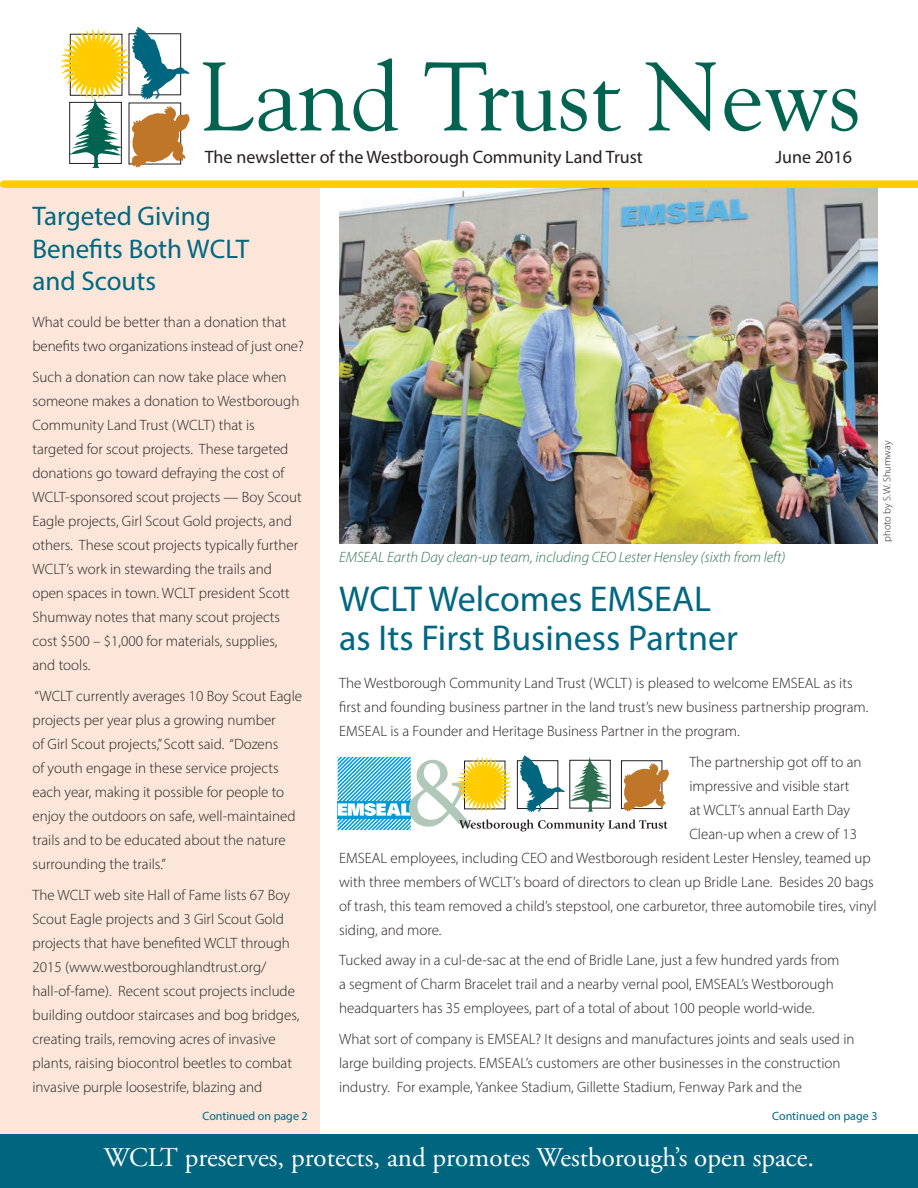
<style>
.page{position:relative;width:918px;height:1188px;background:#fff}
.page>*{position:absolute;margin:0;border:0;box-sizing:border-box;transform-origin:0 0}
.header_24_point{font:36px/39px "Myriad Pro";color:#006680}
.header_18_point{font:27px "Adobe Garamond Pro";color:#fff}
.header_18_point-2{font:27px/32.4px "Myriad Pro";color:#006680}
.t1{font:18px "Myriad";color:#231f20}
.t2{font:18px "Myriad Pro";color:#231f20}
.body_copy{font:300 15px/24px "Myriad Pro";color:#231f20}
.captions{font:italic 300 15px "Myriad Pro";color:#2f6f51}
.Continued_on_page{font:12px "Myriad Pro";color:#006680}
.body_copy-2{font:300 10.5px "Myriad Pro";color:#231f20}
</style>
<div class="page">
<div style="left:0;top:184px;width:320px;height:950px;background:#fbe6d9"></div>
<div style="left:0;top:1134px;width:918px;height:54px;background:#006680"></div>
<img style="left:339px;top:188px;width:539px;height:355px">
<svg style="left:337px;top:755px;width:332px;height:77px"></svg>
<svg style="left:60px;top:27px;width:130px;height:141px"></svg>
<svg style="left:203px;top:58px;width:195px;height:73px"></svg>
<svg style="left:425px;top:62px;width:162px;height:69px"></svg>
<svg style="left:593px;top:81px;width:28px;height:50px"></svg>
<svg style="left:646px;top:62px;width:70px;height:69px"></svg>
<svg style="left:724px;top:89px;width:134px;height:42px"></svg>
<div style="left:4px;top:180px;width:914px;height:8px;background:#fc0"></div>
<p class="t1" style="left:205px;top:148px;width:440px">The newsletter of the Westborough Community Land Trust</p>
<p class="t2" style="left:776px;top:145px;width:78px">June 2016</p>
<p class="header_18_point-2" style="left:32px;top:199px;width:218px">Targeted Giving<br>Benefits Both WCLT and Scouts</p>
<p class="body_copy" style="left:32px;top:310px;width:273px">What could be better than a donation that benefits two organizations instead of just one?</p>
<p class="body_copy" style="left:32px;top:365px;width:271px">Such a donation can now take place when someone makes a donation to Westborough Community Land Trust (WCLT) that is targeted for scout projects. These targeted donations go toward defraying the cost of WCLT-sponsored scout projects — Boy Scout Eagle projects, Girl Scout Gold projects, and others. These scout projects typically further WCLT’s work in stewarding the trails and open spaces in town. WCLT president Scott Shumway notes that many scout projects cost $500 – $1,000 for materials, supplies, and tools.</p>
<p class="body_copy" style="left:32px;top:684px;width:271px">“WCLT currently averages 10 Boy Scout Eagle projects per year plus a growing number<br>of Girl Scout projects,” Scott said. “Dozens<br>of youth engage in these service projects each year, making it possible for people to enjoy the outdoors on safe, well-maintained trails and to be educated about the nature surrounding the trails.”</p>
<p class="body_copy" style="left:32px;top:883px;width:268px">The WCLT web site Hall of Fame lists 67 Boy Scout Eagle projects and 3 Girl Scout Gold projects that have benefited WCLT through 2015 (www.westboroughlandtrust.org/ hall-of-fame). Recent scout projects include building outdoor staircases and bog bridges, creating trails, removing acres of invasive plants, raising biocontrol beetles to combat invasive purple loosestrife, blazing and</p>
<p class="captions" style="left:339px;top:548px;width:448px">EMSEAL Earth Day clean-up team, including CEO Lester Hensley (sixth from left)</p>
<p class="body_copy-2" style="left:881px;top:542px;width:103px;rotate:-90deg">photo by S.W. Shumway</p>
<p class="header_24_point" style="left:339px;top:579px;width:400px">WCLT Welcomes EMSEAL as Its First Business Partner</p>
<p class="body_copy" style="left:339px;top:671px;width:531px">The Westborough Community Land Trust (WCLT) is pleased to welcome EMSEAL as its first and founding business partner in the land trust’s new business partnership program.<br>EMSEAL is a Founder and Heritage Business Partner in the program.</p>
<p class="body_copy" style="left:689px;top:750px;width:174px">The partnership got off to an</p>
<p class="body_copy" style="left:689px;top:774px;width:162px">impressive and visible start</p>
<p class="body_copy" style="left:689px;top:798px;width:162px">at WCLT’s annual Earth Day</p>
<p class="body_copy" style="left:689px;top:822px;width:169px">Clean-up when a crew of 13</p>
<p class="body_copy" style="left:339px;top:846px;width:533px">EMSEAL employees, including CEO and Westborough resident Lester Hensley, teamed up</p>
<p class="body_copy" style="left:339px;top:870px;width:536px">with three members of WCLT’s board of directors to clean up Bridle Lane. Besides 20 bags</p>
<p class="body_copy" style="left:339px;top:894px;width:539px">of trash, this team removed a child’s stepstool, one carburetor, three automobile tires, vinyl</p>
<p class="body_copy" style="left:339px;top:918px;width:104px">siding, and more.</p>
<p class="body_copy" style="left:339px;top:948px;width:502px">Tucked away in a cul-de-sac at the end of Bridle Lane, just a few hundred yards from a segment of Charm Bracelet trail and a nearby vernal pool, EMSEAL’s Westborough headquarters has 35 employees, part of a total of about 100 people world-wide.</p>
<p class="body_copy" style="left:339px;top:1027px;width:517px">What sort of company is EMSEAL? It designs and manufactures joints and seals used in large building projects. EMSEAL’s customers are other businesses in the construction industry. For example, Yankee Stadium, Gillette Stadium, Fenway Park and the</p>
<p class="Continued_on_page" style="left:203px;top:1109px;width:107px">Continued on page 2</p>
<p class="Continued_on_page" style="left:772px;top:1109px;width:107px">Continued on page 3</p>
<p class="header_18_point" style="left:104px;top:1141px;width:712px">WCLT preserves, protects, and promotes Westborough’s open space.</p>
</div>
